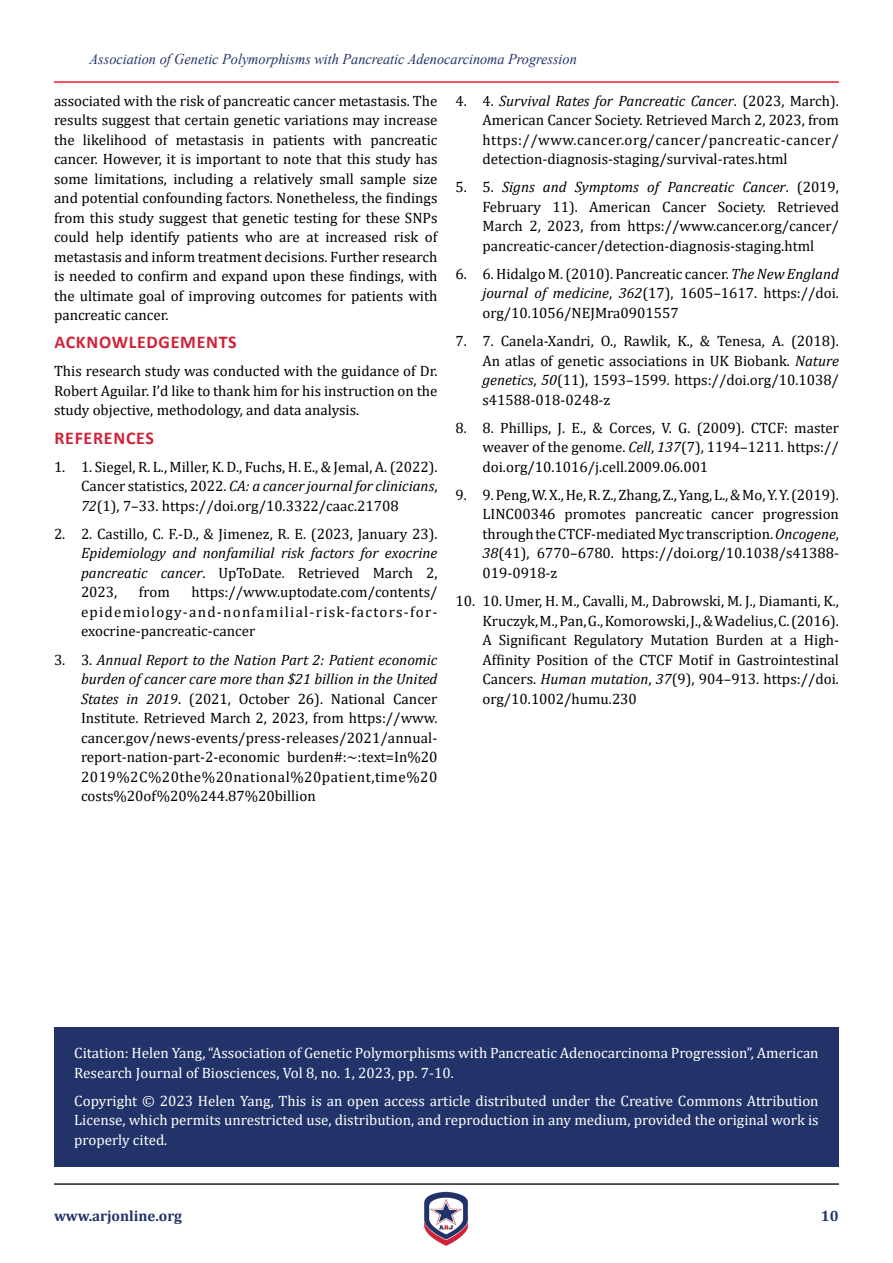
<style>
.page{position:relative;width:893px;height:1263px;background:#fff}
.page>*{position:absolute;margin:0;border:0;box-sizing:border-box;transform-origin:0 0}
.t1{font:700 18px "Calibri";letter-spacing:.04em;color:#d12238}
.t2{font:15px/19.5px "Cambria";color:#000;text-align:justify}
.t3{font:15px/19.5px "Cambria";color:#fff}
.t4{font:italic 15px "Times New Roman";color:#213368;scale:.95 1}
.t5{font:700 15px "Cambria";color:#213368}
.s1{font-style:italic}
</style>
<div class="page">
<img style="left:424px;top:1191px;width:45px;height:55px">
<hr style="left:54px;top:1183px;width:785px;height:2px;background:#231f20">
<hr style="left:54px;top:81px;width:785px;height:2px;background:#ed1c24">
<div style="left:54px;top:1027px;width:785px;height:140px;background:#213368"></div>
<p class="t4" style="left:90px;top:49px;width:514px">Association of Genetic Polymorphisms with Pancreatic Adenocarcinoma Progression</p>
<p class="t2" style="left:54px;top:91px;width:385px">associated with the risk of pancreatic cancer metastasis. The results suggest that certain genetic variations may increase the likelihood of metastasis in patients with pancreatic cancer. However, it is important to note that this study has some limitations, including a relatively small sample size and potential confounding factors. Nonetheless, the findings from this study suggest that genetic testing for these SNPs could help identify patients who are at increased risk of metastasis and inform treatment decisions. Further research is needed to confirm and expand upon these findings, with the ultimate goal of improving outcomes for patients with pancreatic cancer.</p>
<p class="t1" style="left:54px;top:330px;width:175px">ACKNOWLEDGEMENTS</p>
<p class="t2" style="left:54px;top:361px;width:385px">This research study was conducted with the guidance of Dr.<br>Robert Aguilar. I’d like to thank him for his instruction on the study objective, methodology, and data analysis.</p>
<p class="t1" style="left:54px;top:425px;width:82px">REFERENCES</p>
<p class="t2" style="left:81px;top:457px;width:358px;text-indent:-27px">1. 1. Siegel, R. L., Miller, K. D., Fuchs, H. E., &amp; Jemal, A. (2022).<br>Cancer statistics, 2022. <span class="s1">CA: a cancer journal for clinicians</span>, <span class="s1">72</span>(1), 7–33. https://doi.org/10.3322/caac.21708</p>
<p class="t2" style="left:81px;top:524px;width:358px;text-indent:-27px">2. 2. Castillo, C. F.-D., &amp; Jimenez, R. E. (2023, January 23).<br><span class="s1">Epidemiology and nonfamilial risk factors for exocrine pancreatic cancer</span>. UpToDate. Retrieved March 2, 2023,</p>
<p class="t2" style="left:482px;top:91px;width:358px;text-indent:-27px">4. 4. <span class="s1">Survival Rates for Pancreatic Cancer</span>. (2023, March).<br>American Cancer Society. Retrieved March 2, 2023, from https://www.cancer.org/cancer/pancreatic-cancer/ detection-diagnosis-staging/survival-rates.html</p>
<p class="t2" style="left:482px;top:177px;width:358px;text-indent:-27px">5. 5. <span class="s1">Signs and Symptoms of Pancreatic Cancer</span>. (2019, February 11). American Cancer Society. Retrieved March 2, 2023, from https://www.cancer.org/cancer/ pancreatic-cancer/detection-diagnosis-staging.html</p>
<p class="t2" style="left:482px;top:264px;width:358px;text-indent:-27px">6. 6. Hidalgo M. (2010). Pancreatic cancer. <span class="s1">The New England journal of medicine</span>, <span class="s1">362</span>(17), 1605–1617. https://doi. org/10.1056/NEJMra0901557</p>
<p class="t2" style="left:482px;top:331px;width:358px;text-indent:-27px">7. 7. Canela-Xandri, O., Rawlik, K., &amp; Tenesa, A. (2018).<br>An atlas of genetic associations in UK Biobank. <span class="s1">Nature genetics</span>, <span class="s1">50</span>(11), 1593–1599. https://doi.org/10.1038/ s41588-018-0248-z</p>
<p class="t2" style="left:482px;top:418px;width:358px;text-indent:-27px">8. 8. Phillips, J. E., &amp; Corces, V. G. (2009). CTCF: master weaver of the genome. <span class="s1">Cell</span>, <span class="s1">137</span>(7), 1194–1211. https:// doi.org/10.1016/j.cell.2009.06.001</p>
<p class="t2" style="left:482px;top:485px;width:358px;text-indent:-27px">9. 9. Peng, W. X., He, R. Z., Zhang, Z., Yang, L., &amp; Mo, Y. Y. (2019).<br>LINC00346 promotes pancreatic cancer progression through the CTCF-mediated Myc transcription. <span class="s1">Oncogene</span>, <span class="s1">38</span>(41), 6770–6780. https://doi.org/10.1038/s41388- 019-0918-z</p>
<p class="t2" style="left:482px;top:591px;width:358px;text-indent:-27px">10. 10. Umer, H. M., Cavalli, M., Dabrowski, M. J., Diamanti, K., Kruczyk, M., Pan, G., Komorowski, J., &amp; Wadelius, C. (2016).<br>A Significant Regulatory Mutation Burden at a High-Affinity Position of the CTCF Motif in Gastrointestinal Cancers. <span class="s1">Human mutation</span>, <span class="s1">37</span>(9), 904–913. https://doi. org/10.1002/humu.230</p>
<p class="t2" style="left:139px;top:582px;width:32px">from</p>
<p class="t2" style="left:81px;top:582px;width:358px;text-indent:110px">https://www.uptodate.com/contents/ epidemiology-and-nonfamilial-risk-factors-for&shy;exocrine-pancreatic-cancer</p>
<p class="t2" style="left:81px;top:650px;width:358px;text-indent:-27px">3. 3. <span class="s1">Annual Report to the Nation Part 2: Patient economic burden of cancer care more than $21 billion in the United States in 2019</span>. (2021, October 26). National Cancer Institute. Retrieved March 2, 2023, from https://www. cancer.gov/news-events/press-releases/2021/annual&shy;report-nation-part-2-economic burden#:~:text=In%20<br>2019%2C%20the%20national%20patient,time%20 costs%20of%20%244.87%20billion</p>
<p class="t3" style="left:74px;top:1043px;width:746px">Citation: Helen Yang, “Association of Genetic Polymorphisms with Pancreatic Adenocarcinoma Progression”, American<br>Research Journal of Biosciences, Vol 8, no. 1, 2023, pp. 7-10.</p>
<p class="t3" style="left:74px;top:1091px;width:746px;text-align:justify">Copyright © 2023 Helen Yang, This is an open access article distributed under the Creative Commons Attribution License, which permits unrestricted use, distribution, and reproduction in any medium, provided the original work is properly cited.</p>
<p class="t5" style="left:54px;top:1205px;width:130px">www.arjonline.org</p>
<p class="t5" style="left:821px;top:1205px;width:19px">10</p>
</div>
